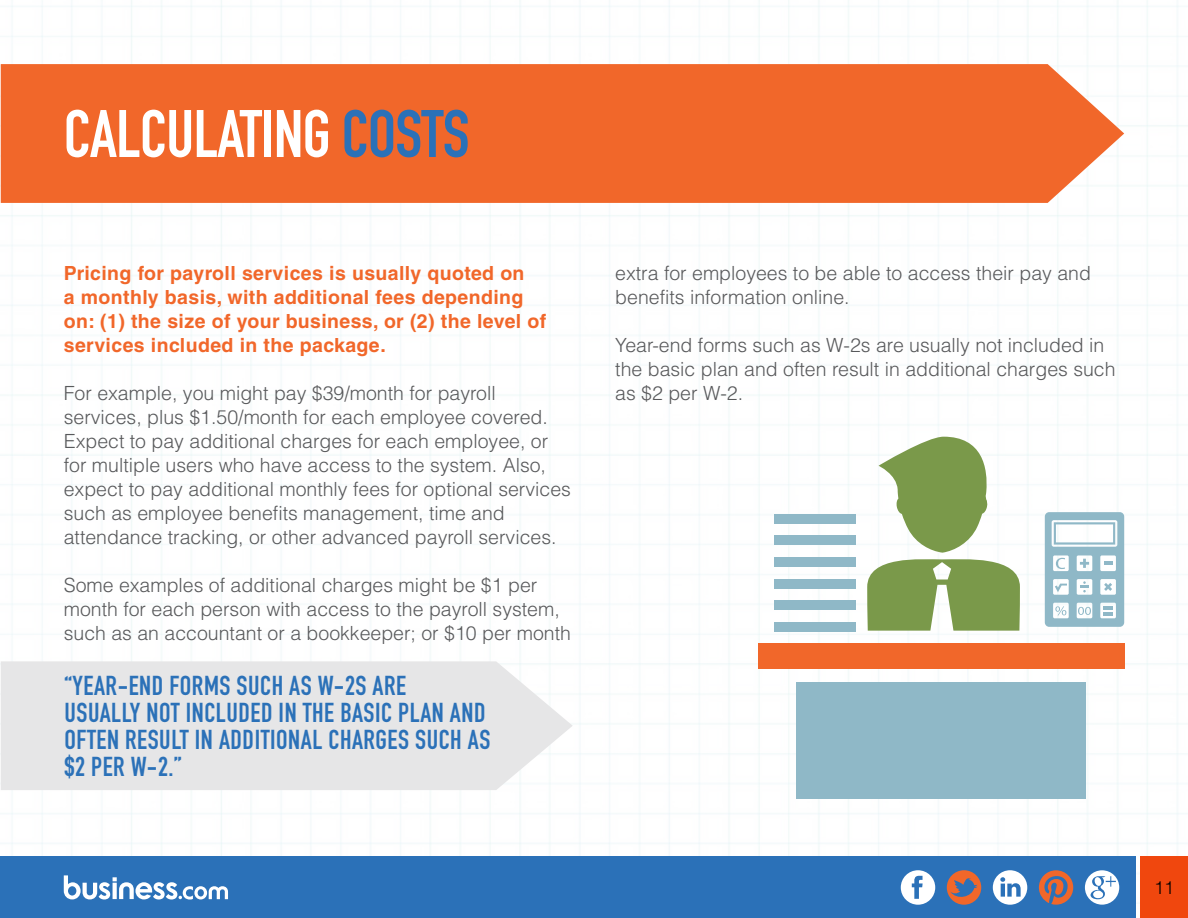
<style>
.page{position:relative;width:1188px;height:918px;background:#fff}
.page>*{position:absolute;margin:0;border:0;box-sizing:border-box;transform-origin:0 0}
.t1{font:66px "DIN Engschrift Std";letter-spacing:-.01em;color:#fff}
.t2{font:27px/27px "DIN Engschrift Std";letter-spacing:.02em;color:#2b71b8}
.t3{font:300 19.5px/24px "Helvetica LT Std";color:#58595b}
.t4{font:700 19.5px/24px "Helvetica LT Std";letter-spacing:.02em;color:#f1672a}
.t5{font:300 18px "Helvetica LT Std";color:#000}
.s1{color:#2b71b8}
</style>
<div class="page">
<img style="left:0;top:0;width:1188px;height:918px">
<div style="left:0;top:857px;width:1135px;height:61px;background:#2b71b8"></div>
<svg style="left:64px;top:875px;width:164px;height:25px"></svg>
<svg style="left:901px;top:870px;width:34px;height:35px"></svg>
<svg style="left:947px;top:870px;width:34px;height:35px"></svg>
<svg style="left:993px;top:870px;width:34px;height:35px"></svg>
<div style="left:1140px;top:857px;width:48px;height:61px;background:#f0470e"></div>
<svg style="left:1085px;top:870px;width:34px;height:35px"></svg>
<svg style="left:1039px;top:870px;width:34px;height:35px"></svg>
<div style="left:1px;top:64px;width:1123px;height:139px;background:#f1672a"></div>
<svg style="left:1px;top:661px;width:572px;height:129px;background:#e7e7e8"></svg>
<div style="left:758px;top:643px;width:366px;height:26px;background:#f1672a"></div>
<div style="left:796px;top:682px;width:290px;height:117px;background:#8fb8c7"></div>
<div style="left:775px;top:622px;width:81px;height:9px;background:#8fb8c7"></div>
<div style="left:775px;top:600px;width:81px;height:10px;background:#8fb8c7"></div>
<div style="left:775px;top:579px;width:81px;height:9px;background:#8fb8c7"></div>
<div style="left:775px;top:557px;width:81px;height:10px;background:#8fb8c7"></div>
<div style="left:775px;top:536px;width:81px;height:9px;background:#8fb8c7"></div>
<div style="left:775px;top:514px;width:81px;height:9px;background:#8fb8c7"></div>
<svg style="left:867px;top:437px;width:153px;height:194px"></svg>
<svg style="left:1045px;top:512px;width:79px;height:115px"></svg>
<h1 class="t1" style="left:64px;top:95px;width:407px">CALCULATING <span class="s1">COSTS</span></h1>
<p class="t4" style="left:64px;top:261px;width:484px">Pricing for payroll services is usually quoted on<br>a monthly basis, with additional fees depending on: (1) the size of your business, or (2) the level of services included in the package.</p>
<p class="t3" style="left:64px;top:381px;width:509px">For example, you might pay $39/month for payroll services, plus $1.50/month for each employee covered.<br>Expect to pay additional charges for each employee, or for multiple users who have access to the system. Also, expect to pay additional monthly fees for optional services such as employee benefits management, time and attendance tracking, or other advanced payroll services.</p>
<p class="t3" style="left:64px;top:573px;width:509px">Some examples of additional charges might be $1 per month for each person with access to the payroll system, such as an accountant or a bookkeeper; or $10 per month</p>
<h2 class="t2" style="left:65px;top:672px;width:427px">“YEAR-END FORMS SUCH AS W-2S ARE<br>USUALLY NOT INCLUDED IN THE BASIC PLAN AND<br>OFTEN RESULT IN ADDITIONAL CHARGES SUCH AS $2 PER W-2.”</h2>
<p class="t3" style="left:615px;top:261px;width:477px">extra for employees to be able to access their pay and benefits information online.</p>
<p class="t3" style="left:615px;top:333px;width:502px">Year-end forms such as W-2s are usually not included in the basic plan and often result in additional charges such as $2 per W-2.</p>
<p class="t5" style="left:1154px;top:876px;width:22px">11</p>
</div>
